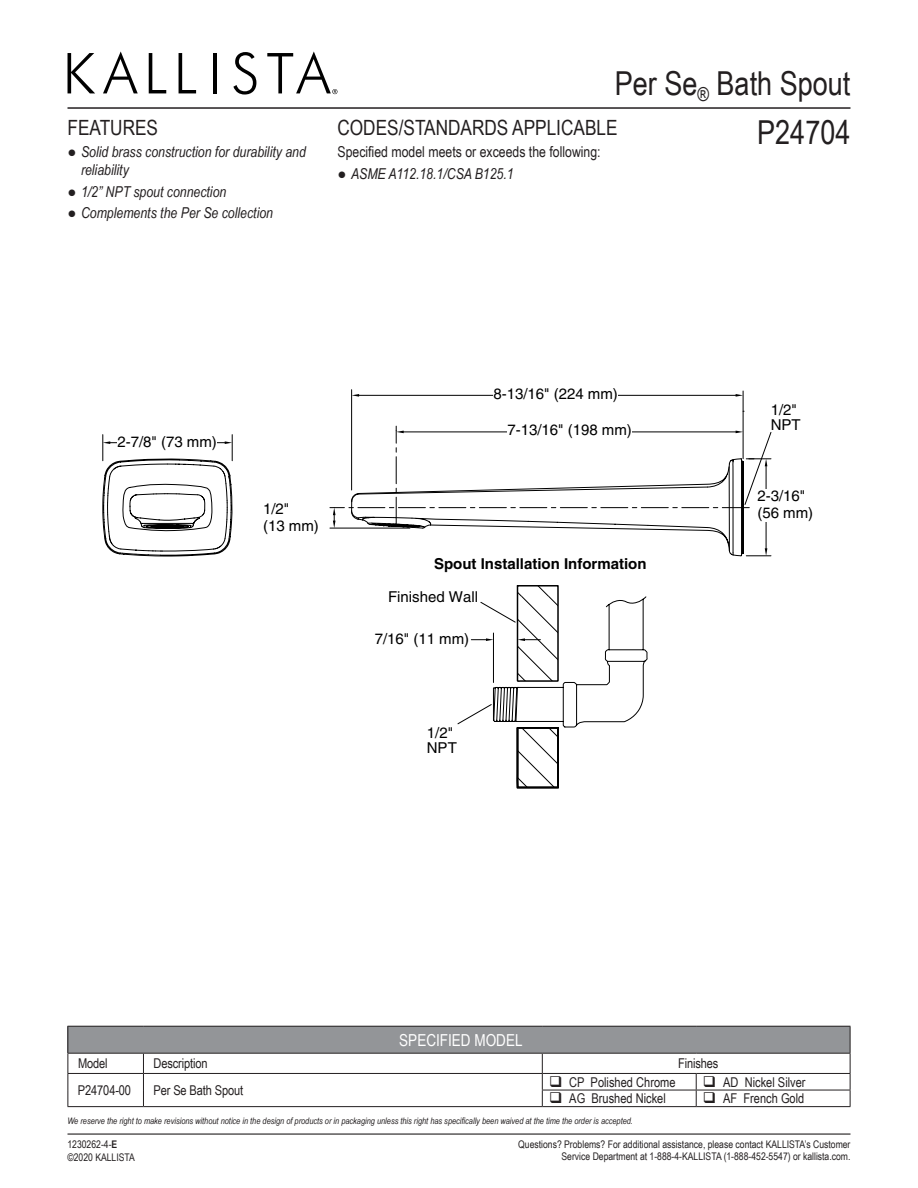
<style>
.page{position:relative;width:918px;height:1188px;background:#fff}
.page>*{position:absolute;margin:0;border:0;box-sizing:border-box;transform-origin:0 0}
.SKU{font:33px "Arial Narrow";color:#231f20}
.Features_Codes_Headi{font:21px "Arial Narrow";color:#231f20}
.Table_Heading{font:16.5px "Arial Narrow";color:#fff}
.t1{font:italic 15px/18px "Arial Narrow";color:#231f20}
.t2{font:15px/15px "Helvetica";color:#000}
.Specified_model_meet{font:15px "Arial Narrow";color:#231f20}
.t3{font:700 15px "Helvetica";color:#000}
.Table_Heading_2{font:13.5px "Arial Narrow";color:#231f20}
.t4{font:10.5px/12.6px "Arial Narrow";color:#231f20;text-align:right}
.t5{font:italic 9px "Arial Narrow";color:#231f20}
.s1{font-family:"Times New Roman";font-style:normal}
.s2{font-weight:700}
</style>
<div class="page">
<svg style="left:351px;top:389px;width:394px;height:37px"></svg>
<div style="left:507px;top:420px;width:125px;height:15px;background:#fff"></div>
<svg style="left:352px;top:394px;width:7px;height:3px"></svg>
<svg style="left:736px;top:394px;width:7px;height:3px"></svg>
<hr style="left:358px;top:395px;width:378px;height:1px;background:#000">
<svg style="left:102px;top:426px;width:670px;height:131px"></svg>
<svg style="left:457px;top:585px;width:191px;height:204px"></svg>
<div style="left:757px;top:489px;width:56px;height:33px;background:#fff"></div>
<div style="left:507px;top:423px;width:125px;height:17px;background:#fff"></div>
<div style="left:117px;top:435px;width:100px;height:17px;background:#fff"></div>
<div style="left:493px;top:387px;width:125px;height:17px;background:#fff"></div>
<svg style="left:68px;top:53px;width:27px;height:40px"></svg>
<svg style="left:103px;top:51px;width:35px;height:42px"></svg>
<svg style="left:149px;top:53px;width:17px;height:40px"></svg>
<svg style="left:179px;top:53px;width:17px;height:40px"></svg>
<hr style="left:213px;top:53px;width:4px;height:40px;background:#000">
<svg style="left:233px;top:52px;width:23px;height:43px"></svg>
<svg style="left:267px;top:51px;width:70px;height:43px"></svg>
<hr style="left:68px;top:107px;width:782px;height:2px;background:#231f20">
<hr style="left:68px;top:1133px;width:782px;height:2px;background:#231f20">
<div style="left:68px;top:1026px;width:782px;height:27px;background:#939598"></div>
<hr style="left:143px;top:1073px;width:399px;height:1px;background:#231f20">
<hr style="left:542px;top:1106px;width:154px;height:1px;background:#231f20">
<hr style="left:696px;top:1106px;width:154px;height:1px;background:#231f20">
<hr style="left:68px;top:1026px;width:75px;height:1px;background:#231f20">
<hr style="left:143px;top:1026px;width:399px;height:1px;background:#231f20">
<hr style="left:542px;top:1026px;width:154px;height:1px;background:#231f20">
<hr style="left:696px;top:1026px;width:154px;height:1px;background:#231f20">
<hr style="left:68px;top:1053px;width:75px;height:1px;background:#231f20">
<hr style="left:143px;top:1053px;width:399px;height:1px;background:#231f20">
<hr style="left:542px;top:1053px;width:154px;height:1px;background:#231f20">
<hr style="left:696px;top:1053px;width:154px;height:1px;background:#231f20">
<hr style="left:542px;top:1073px;width:154px;height:1px;background:#231f20">
<hr style="left:542px;top:1090px;width:154px;height:1px;background:#231f20">
<svg style="left:542px;top:1054px;width:1px;height:52px"></svg>
<svg style="left:696px;top:1074px;width:1px;height:32px"></svg>
<hr style="left:143px;top:1106px;width:399px;height:1px;background:#231f20">
<hr style="left:68px;top:1073px;width:75px;height:1px;background:#231f20">
<hr style="left:696px;top:1073px;width:154px;height:1px;background:#231f20">
<svg style="left:850px;top:1027px;width:1px;height:79px"></svg>
<svg style="left:68px;top:1027px;width:1px;height:79px"></svg>
<svg style="left:143px;top:1054px;width:1px;height:52px"></svg>
<hr style="left:696px;top:1090px;width:154px;height:1px;background:#231f20">
<hr style="left:68px;top:1106px;width:75px;height:1px;background:#231f20">
<svg style="left:550px;top:1089px;width:11px;height:2px"></svg>
<svg style="left:704px;top:1089px;width:11px;height:2px"></svg>
<p class="Features_Codes_Headi" style="left:68px;top:112px;width:92px">FEATURES</p>
<p class="t1" style="left:81px;top:142px;width:226px;text-indent:-14px"><span class="s1">●</span> Solid brass construction for durability and reliability</p>
<p class="t1" style="left:68px;top:182px;width:160px"><span class="s1">●</span> 1/2” NPT spout connection</p>
<p class="t1" style="left:68px;top:204px;width:207px"><span class="s1">●</span> Complements the Per Se collection</p>
<p class="SKU" style="left:615px;top:59px;width:237px">Per Se<sub>®</sub> Bath Spout</p>
<p class="SKU" style="left:757px;top:108px;width:95px">P24704</p>
<p class="Features_Codes_Headi" style="left:338px;top:112px;width:282px">CODES/STANDARDS APPLICABLE</p>
<p class="Specified_model_meet" style="left:338px;top:141px;width:265px">Specified model meets or exceeds the following:</p>
<p class="t1" style="left:338px;top:164px;width:178px"><span class="s1">●</span> ASME A112.18.1/CSA B125.1</p>
<p class="t2" style="left:117px;top:434px;width:101px">2-7/8" (73 mm)</p>
<p class="t2" style="left:263px;top:501px;width:57px;line-height:16.5px">1/2"<br>(13 mm)</p>
<p class="t2" style="left:493px;top:387px;width:126px">8-13/16" (224 mm)</p>
<p class="t2" style="left:507px;top:423px;width:126px">7-13/16" (198 mm)</p>
<p class="t3" style="left:434px;top:555px;width:214px">Spout Installation Information</p>
<p class="t2" style="left:388px;top:589px;width:92px">Finished Wall</p>
<p class="t2" style="left:375px;top:631px;width:96px">7/16" (11 mm)</p>
<p class="t2" style="left:427px;top:725px;width:32px">1/2"<br>NPT</p>
<p class="t2" style="left:771px;top:402px;width:32px">1/2"<br>NPT</p>
<p class="t2" style="left:757px;top:487px;width:57px;line-height:16.5px">2-3/16" (56 mm)</p>
<p class="Table_Heading" style="left:399px;top:1028px;width:125px">SPECIFIED MODEL</p>
<p class="Table_Heading_2" style="left:78px;top:1054px;width:31px">Model</p>
<p class="Table_Heading_2" style="left:154px;top:1054px;width:56px">Description</p>
<p class="Table_Heading_2" style="left:678px;top:1054px;width:42px">Finishes</p>
<p class="Table_Heading_2" style="left:78px;top:1080px;width:55px">P24704-00</p>
<p class="Table_Heading_2" style="left:154px;top:1080px;width:91px">Per Se Bath Spout</p>
<p class="Table_Heading_2" style="left:569px;top:1072px;width:108px">CP Polished Chrome</p>
<p class="Table_Heading_2" style="left:723px;top:1072px;width:84px">AD Nickel Silver</p>
<p class="Table_Heading_2" style="left:569px;top:1089px;width:98px">AG Brushed Nickel</p>
<p class="Table_Heading_2" style="left:723px;top:1089px;width:83px">AF French Gold</p>
<p class="t5" style="left:68px;top:1114px;width:567px">We reserve the right to make revisions without notice in the design of products or in packaging unless this right has specifically been waived at the time the order is accepted.</p>
<p class="t4" style="left:518px;top:1137px;width:334px">Questions? Problems? For additional assistance, please contact KALLISTA’s Customer<br>Service Department at 1-888-4-KALLISTA (1-888-452-5547) or kallista.com.</p>
<p class="t4" style="left:68px;top:1138px;width:69px;text-align:left">1230262-4-<span class="s2">E </span>©2020 KALLISTA</p>
</div>
